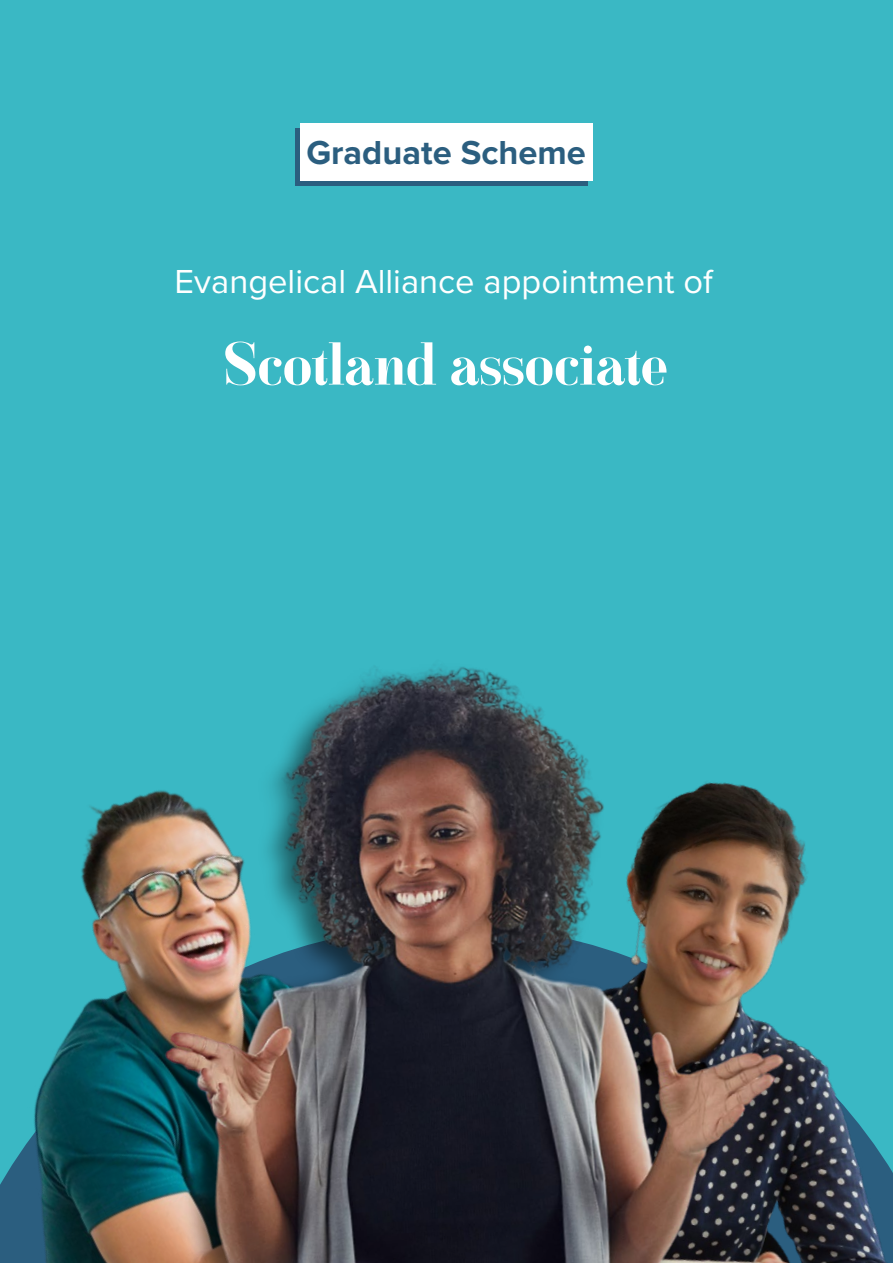
<style>
.page{position:relative;width:893px;height:1263px;background:#3ab8c4}
.page>*{position:absolute;margin:0;border:0;box-sizing:border-box;transform-origin:0 0}
.t1{font:61.5px "Waymar";letter-spacing:-.005em;color:#fff}
.t2{font:34.5px "Proxima Nova";color:#fff}
.t3{font:700 34.5px "Proxima Nova";color:#2b5e7f}
</style>
<div class="page">
<div style="left:296px;top:128px;width:292px;height:58px;background:#2b5e7f"></div>
<div style="left:300px;top:123px;width:292px;height:58px;background:#fff"></div>
<img style="left:0;top:806px;width:107px;height:457px">
<img style="left:810px;top:1051px;width:83px;height:212px">
<img style="left:107px;top:667px;width:703px;height:596px">
<p class="t3" style="left:306px;top:127px;width:281px">Graduate Scheme</p>
<p class="t2" style="left:175px;top:256px;width:540px">Evangelical Alliance appointment of</p>
<h1 class="t1" style="left:223px;top:326px;width:446px">Scotland associate</h1>
</div>
